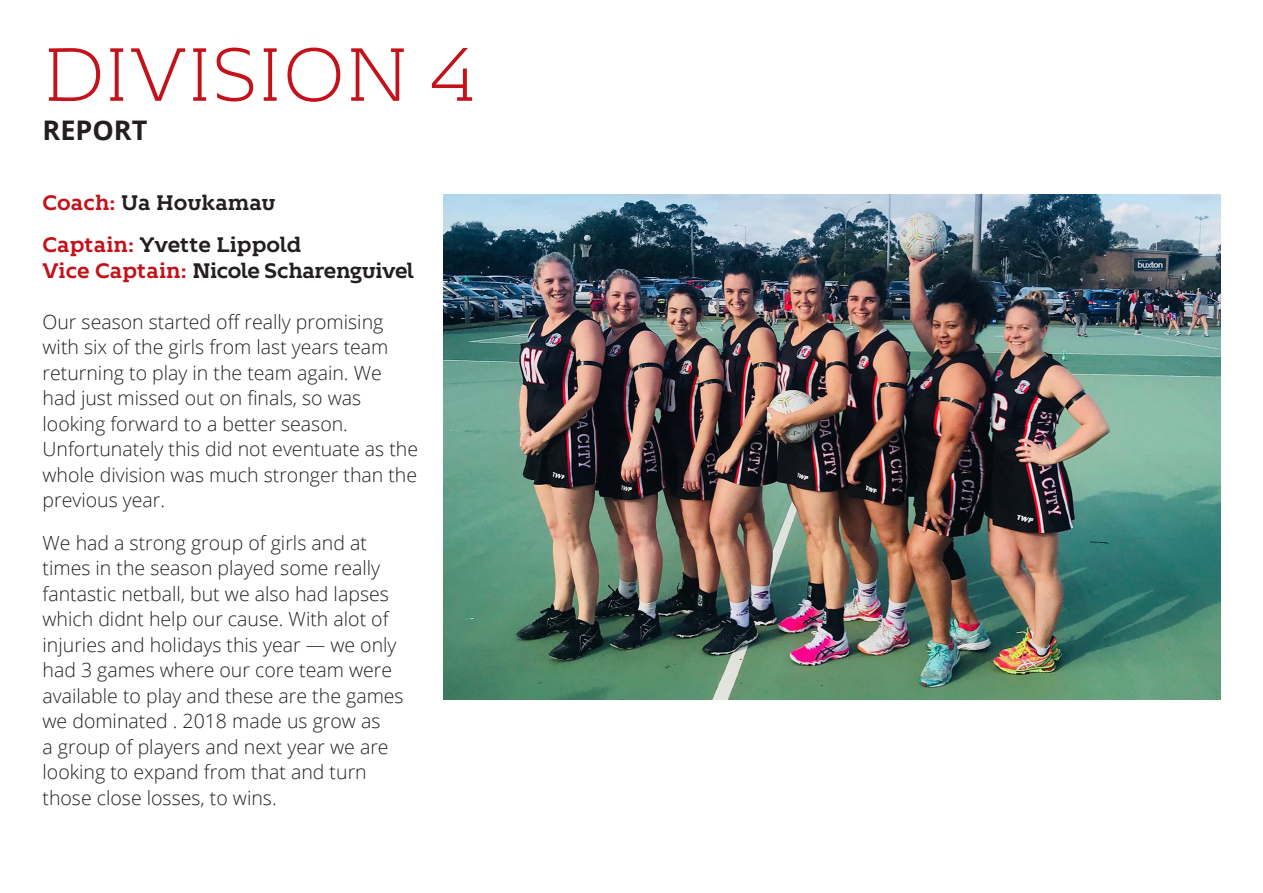
<style>
.page{position:relative;width:1263px;height:893px;background:#fff}
.page>*{position:absolute;margin:0;border:0;box-sizing:border-box;transform-origin:0 0}
.Title_03_Blue{font:300 75px "Kontrapunkt Bob";color:#c4121a}
.Title_01_black{font:700 27px "Open Sans";color:#231f20}
.Title_05{font:700 21px/25.5px "Kontrapunkt Bob";color:#231f20}
.Title_05-2{font:300 19.5px/25.5px "Open Sans";color:#231f20}
.s1{color:#c4121a}
</style>
<div class="page">
<img style="left:444px;top:195px;width:776px;height:504px">
<p class="Title_03_Blue" style="left:43px;top:35px;width:435px">DIVISION 4</p>
<p class="Title_01_black" style="left:43px;top:111px;width:106px">REPORT</p>
<p class="Title_05" style="left:43px;top:190px;width:235px"><span class="s1">Coach:</span> Ua Houkamau</p>
<p class="Title_05" style="left:43px;top:233px;width:373px"><span class="s1">Captain:</span> Yvette Lippold<br><span class="s1">Vice Captain:</span> Nicole Scharenguivel</p>
<p class="Title_05-2" style="left:43px;top:308px;width:377px">Our season started off really promising with six of the girls from last years team returning to play in the team again. We had just missed out on finals, so was looking forward to a better season.<br>Unfortunately this did not eventuate as the whole division was much stronger than the previous year.</p>
<p class="Title_05-2" style="left:43px;top:530px;width:363px">We had a strong group of girls and at times in the season played some really fantastic netball, but we also had lapses which didnt help our cause. With alot of injuries and holidays this year — we only had 3 games where our core team were available to play and these are the games we dominated . 2018 made us grow as<br>a group of players and next year we are looking to expand from that and turn those close losses, to wins.</p>
</div>
